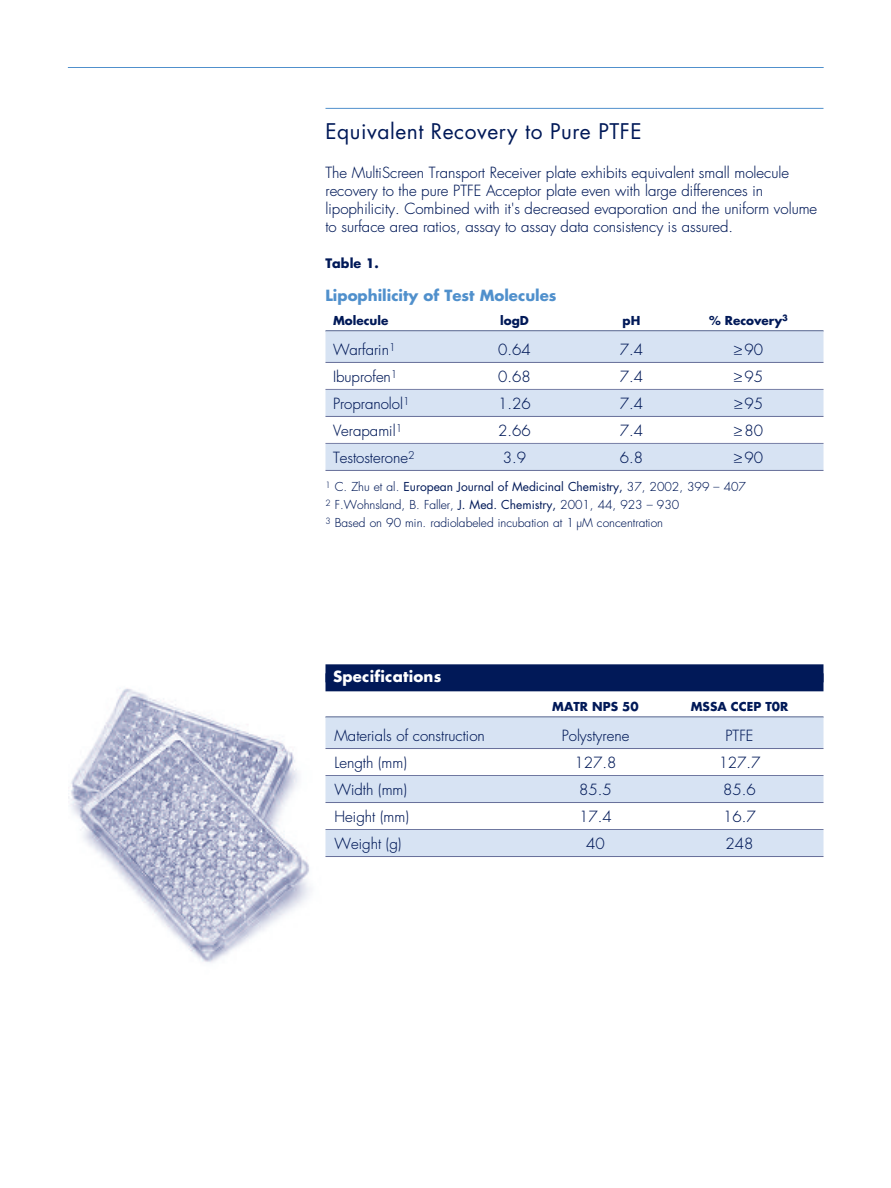
<style>
.page{position:relative;width:891px;height:1188px;background:#fff}
.page>*{position:absolute;margin:0;border:0;box-sizing:border-box;transform-origin:0 0}
.t1{font:21px "Futura";letter-spacing:.025em;color:#011958}
.t2{font:15px/18px "Futura Light Millipore";color:#011958}
.t3{font:700 15px "Futura";color:#5090cc}
.t4{font:700 15px "Futura";letter-spacing:.015em;color:#fff}
.t5{font:700 12.75px "Futura";color:#011958}
.t6{font:12px/18px "Futura Light Millipore";color:#011958}
.t7{font:12px "Futura";color:#011958}
.t8{font:700 12px "Futura";color:#011958}
.s1{font-family:"Futura Light Millipore"}
.s2{font-family:"Futura"}
</style>
<div class="page">
<img style="left:70px;top:675px;width:275px;height:288px">
<hr style="left:68px;top:67px;width:756px;height:1px;background:#5090cc">
<div style="left:326px;top:664px;width:498px;height:18px;background:#011958"></div>
<div style="left:326px;top:673px;width:498px;height:18px;background:#011958"></div>
<div style="left:326px;top:717px;width:498px;height:31px;background:#d7e3f3"></div>
<hr style="left:326px;top:748px;width:498px;height:1px;background:#666e99">
<hr style="left:326px;top:775px;width:498px;height:1px;background:#666e99">
<div style="left:326px;top:776px;width:498px;height:26px;background:#d7e3f3"></div>
<hr style="left:326px;top:802px;width:498px;height:1px;background:#666e99">
<hr style="left:326px;top:829px;width:498px;height:1px;background:#666e99">
<div style="left:326px;top:830px;width:498px;height:26px;background:#d7e3f3"></div>
<hr style="left:326px;top:856px;width:498px;height:1px;background:#666e99">
<hr style="left:326px;top:108px;width:498px;height:1px;background:#5090cc">
<div style="left:326px;top:331px;width:498px;height:31px;background:#d7e3f3"></div>
<hr style="left:326px;top:362px;width:498px;height:1px;background:#666e99">
<hr style="left:326px;top:389px;width:498px;height:1px;background:#666e99">
<div style="left:326px;top:390px;width:498px;height:26px;background:#d7e3f3"></div>
<hr style="left:326px;top:416px;width:498px;height:1px;background:#666e99">
<hr style="left:326px;top:443px;width:498px;height:1px;background:#666e99">
<div style="left:326px;top:444px;width:498px;height:26px;background:#d7e3f3"></div>
<hr style="left:326px;top:470px;width:498px;height:1px;background:#666e99">
<h1 class="t1" style="left:326px;top:121px;width:318px">Equivalent Recovery to Pure PTFE</h1>
<p class="t2" style="left:326px;top:164px;width:493px">The MultiScreen Transport Receiver plate exhibits equivalent small molecule recovery to the pure PTFE Acceptor plate even with large differences in lipophilicity. Combined with it's decreased evaporation and the uniform volume to surface area ratios, assay to assay data consistency is assured.</p>
<p class="t5" style="left:326px;top:257px;width:55px">Table 1.</p>
<p class="t3" style="left:326px;top:288px;width:233px">Lipophilicity of Test Molecules</p>
<p class="t8" style="left:333px;top:315px;width:57px">Molecule</p>
<p class="t8" style="left:500px;top:315px;width:30px">logD</p>
<p class="t8" style="left:623px;top:315px;width:19px">pH</p>
<p class="t8" style="left:709px;top:315px;width:80px">% Recovery<sup>3</sup></p>
<p class="t2" style="left:333px;top:341px;width:64px">Warfarin<sup>1</sup></p>
<p class="t2" style="left:498px;top:341px;width:34px">0.64</p>
<p class="t2" style="left:620px;top:341px;width:25px">7.4</p>
<p class="t2" style="left:734px;top:341px;width:31px">≥90</p>
<p class="t2" style="left:333px;top:368px;width:66px">Ibuprofen<sup>1</sup></p>
<p class="t2" style="left:498px;top:368px;width:34px">0.68</p>
<p class="t2" style="left:620px;top:368px;width:25px">7.4</p>
<p class="t2" style="left:734px;top:368px;width:31px">≥95</p>
<p class="t2" style="left:333px;top:395px;width:78px">Propranolol<sup>1</sup></p>
<p class="t2" style="left:498px;top:395px;width:34px">1.26</p>
<p class="t2" style="left:620px;top:395px;width:25px">7.4</p>
<p class="t2" style="left:734px;top:395px;width:31px">≥95</p>
<p class="t2" style="left:333px;top:422px;width:71px">Verapamil<sup>1</sup></p>
<p class="t2" style="left:498px;top:422px;width:34px">2.66</p>
<p class="t2" style="left:620px;top:422px;width:25px">7.4</p>
<p class="t2" style="left:734px;top:422px;width:31px">≥80</p>
<p class="t2" style="left:333px;top:449px;width:83px">Testosterone<sup>2</sup></p>
<p class="t2" style="left:503px;top:449px;width:25px">3.9</p>
<p class="t2" style="left:620px;top:449px;width:25px">6.8</p>
<p class="t2" style="left:734px;top:449px;width:31px">≥90</p>
<p class="t7" style="left:326px;top:481px;width:422px"><sup>1</sup> <span class="s1">C. Zhu et al.</span> European Journal of Medicinal Chemistry, <span class="s1">37, 2002, 399 – 407</span></p>
<p class="t6" style="left:326px;top:496px;width:355px"><sup>2</sup> F.Wohnsland, B. Faller, <span class="s2">J. Med. Chemistry,</span> 2001, 44, 923 – 930<br><sup>3</sup> Based on 90 min. radiolabeled incubation at 1 µM concentration</p>
<p class="t4" style="left:333px;top:670px;width:110px">Specifications</p>
<p class="t8" style="left:552px;top:701px;width:88px">MATR NPS 50</p>
<p class="t8" style="left:691px;top:701px;width:99px">MSSA CCEP T0R</p>
<p class="t2" style="left:334px;top:727px;width:152px">Materials of construction</p>
<p class="t2" style="left:562px;top:727px;width:69px">Polystyrene</p>
<p class="t2" style="left:726px;top:727px;width:30px">PTFE</p>
<p class="t2" style="left:334px;top:754px;width:74px">Length (mm)</p>
<p class="t2" style="left:575px;top:754px;width:43px">127.8</p>
<p class="t2" style="left:719px;top:754px;width:43px">127.7</p>
<p class="t2" style="left:334px;top:781px;width:74px">Width (mm)</p>
<p class="t2" style="left:579px;top:781px;width:34px">85.5</p>
<p class="t2" style="left:723px;top:781px;width:34px">85.6</p>
<p class="t2" style="left:334px;top:808px;width:76px">Height (mm)</p>
<p class="t2" style="left:579px;top:808px;width:34px">17.4</p>
<p class="t2" style="left:723px;top:808px;width:34px">16.7</p>
<p class="t2" style="left:334px;top:835px;width:69px">Weight (g)</p>
<p class="t2" style="left:586px;top:835px;width:20px">40</p>
<p class="t2" style="left:726px;top:835px;width:29px">248</p>
</div>
